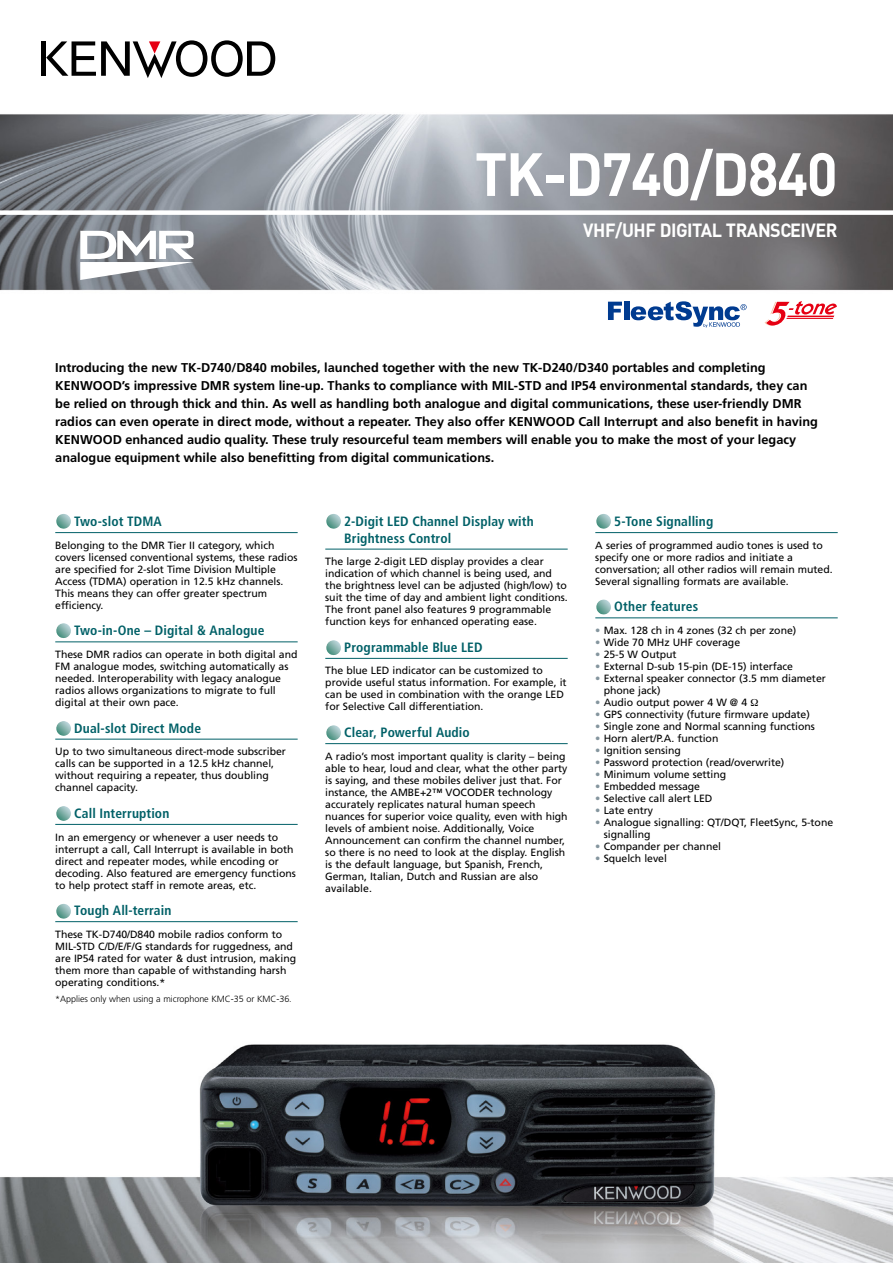
<style>
.page{position:relative;width:893px;height:1263px;background:#fff}
.page>*{position:absolute;margin:0;border:0;box-sizing:border-box;transform-origin:0 0}
.t1{font:700 60px "DIN";letter-spacing:-.025em;color:#fff;scale:.95 1}
.t2{font:700 18.9px "DIN";letter-spacing:-.025em;color:#fff;scale:.95 1}
.t3{font:700 condensed 13.5px/16.5px "Frutiger LT Com";letter-spacing:.01em;color:#006067}
.t4{font:700 12.75px/18px "Frutiger";color:#000}
.h1_b{font:10.5px/12px "Frutiger";letter-spacing:-.005em;color:#000}
.h1_b-2{font:300 9px "Frutiger";letter-spacing:-.005em;color:#000}
.s1{color:#84959e}
</style>
<div class="page">
<img style="left:0;top:55px;width:893px;height:1208px">
<div style="left:41px;top:41px;width:5px;height:35px;background:#000"></div>
<svg style="left:46px;top:40px;width:229px;height:38px"></svg>
<hr style="left:55px;top:532px;width:243px;height:1px;background:#006067">
<hr style="left:55px;top:641px;width:243px;height:1px;background:#006067">
<hr style="left:55px;top:739px;width:243px;height:1px;background:#006067">
<hr style="left:55px;top:824px;width:243px;height:1px;background:#006067">
<hr style="left:55px;top:921px;width:243px;height:1px;background:#006067">
<hr style="left:325px;top:549px;width:243px;height:1px;background:#006067">
<hr style="left:325px;top:658px;width:243px;height:1px;background:#006067">
<hr style="left:325px;top:743px;width:243px;height:1px;background:#006067">
<hr style="left:595px;top:532px;width:243px;height:1px;background:#006067">
<hr style="left:595px;top:617px;width:243px;height:1px;background:#006067">
<img style="left:56px;top:514px;width:16px;height:15px">
<img style="left:56px;top:623px;width:16px;height:15px">
<img style="left:56px;top:721px;width:16px;height:15px">
<img style="left:326px;top:725px;width:16px;height:15px">
<img style="left:326px;top:640px;width:16px;height:15px">
<img style="left:326px;top:514px;width:16px;height:15px">
<img style="left:596px;top:514px;width:16px;height:15px">
<img style="left:596px;top:599px;width:16px;height:16px">
<img style="left:56px;top:806px;width:16px;height:15px">
<img style="left:56px;top:904px;width:16px;height:15px">
<div style="left:0;top:210px;width:893px;height:5px;background:#fff"></div>
<svg style="left:80px;top:231px;width:114px;height:49px"></svg>
<svg style="left:608px;top:302px;width:14px;height:18px"></svg>
<div style="left:624px;top:302px;width:5px;height:18px;background:#003b90"></div>
<svg style="left:631px;top:301px;width:116px;height:26px"></svg>
<svg style="left:765px;top:301px;width:72px;height:25px"></svg>
<hr style="left:786px;top:318px;width:47px;height:1px;background:#e60013">
<svg style="left:751px;top:699px;width:7px;height:7px"></svg>
<p class="t1" style="left:475px;top:135px;width:383px">TK-D740/D840</p>
<p class="t2" style="left:583px;top:218px;width:269px">VHF/UHF DIGITAL TRANSCEIVER</p>
<p class="t4" style="left:55px;top:359px;width:764px">Introducing the new TK-D740/D840 mobiles, launched together with the new TK-D240/D340 portables and completing KENWOOD’s impressive DMR system line-up. Thanks to compliance with MIL-STD and IP54 environmental standards, they can be relied on through thick and thin. As well as handling both analogue and digital communications, these user-friendly DMR radios can even operate in direct mode, without a repeater. They also offer KENWOOD Call Interrupt and also benefit in having KENWOOD enhanced audio quality. These truly resourceful team members will enable you to make the most of your legacy analogue equipment while also benefitting from digital communications.</p>
<p class="t3" style="left:74px;top:513px;width:89px">Two-slot TDMA</p>
<p class="h1_b" style="left:55px;top:539px;width:244px">Belonging to the DMR Tier II category, which covers licensed conventional systems, these radios are specified for 2-slot Time Division Multiple Access (TDMA) operation in 12.5 kHz channels.<br>This means they can offer greater spectrum efficiency.</p>
<p class="t3" style="left:74px;top:622px;width:192px">Two-in-One – Digital &amp; Analogue</p>
<p class="h1_b" style="left:55px;top:648px;width:244px">These DMR radios can operate in both digital and FM analogue modes, switching automatically as needed. Interoperability with legacy analogue radios allows organizations to migrate to full digital at their own pace.</p>
<p class="t3" style="left:74px;top:720px;width:128px">Dual-slot Direct Mode</p>
<p class="h1_b" style="left:55px;top:745px;width:232px">Up to two simultaneous direct-mode subscriber calls can be supported in a 12.5 kHz channel, without requiring a repeater, thus doubling channel capacity.</p>
<p class="t3" style="left:74px;top:805px;width:97px">Call Interruption</p>
<p class="h1_b" style="left:55px;top:831px;width:242px">In an emergency or whenever a user needs to interrupt a call, Call Interrupt is available in both direct and repeater modes, while encoding or decoding. Also featured are emergency functions to help protect staff in remote areas, etc.</p>
<p class="t3" style="left:74px;top:902px;width:99px">Tough All-terrain</p>
<p class="h1_b" style="left:55px;top:928px;width:242px">These TK-D740/D840 mobile radios conform to MIL-STD C/D/E/F/G standards for ruggedness, and are IP54 rated for water &amp; dust intrusion, making them more than capable of withstanding harsh operating conditions.*</p>
<p class="h1_b-2" style="left:55px;top:994px;width:238px">*Applies only when using a microphone KMC-35 or KMC-36.</p>
<p class="t3" style="left:344px;top:513px;width:191px">2-Digit LED Channel Display with<br>Brightness Control</p>
<p class="h1_b" style="left:325px;top:555px;width:244px">The large 2-digit LED display provides a clear indication of which channel is being used, and the brightness level can be adjusted (high/low) to suit the time of day and ambient light conditions.<br>The front panel also features 9 programmable function keys for enhanced operating ease.</p>
<p class="t3" style="left:344px;top:639px;width:140px">Programmable Blue LED</p>
<p class="h1_b" style="left:325px;top:665px;width:243px">The blue LED indicator can be customized to provide useful status information. For example, it can be used in combination with the orange LED for Selective Call differentiation.</p>
<p class="t3" style="left:344px;top:724px;width:127px">Clear, Powerful Audio</p>
<p class="h1_b" style="left:325px;top:750px;width:244px">A radio’s most important quality is clarity – being able to hear, loud and clear, what the other party is saying, and these mobiles deliver just that. For instance, the AMBE+2™ VOCODER technology accurately replicates natural human speech nuances for superior voice quality, even with high levels of ambient noise. Additionally, Voice Announcement can confirm the channel number, so there is no need to look at the display. English is the default language, but Spanish, French, German, Italian, Dutch and Russian are also available.</p>
<p class="t3" style="left:614px;top:513px;width:100px">5-Tone Signalling</p>
<p class="h1_b" style="left:595px;top:539px;width:239px">A series of programmed audio tones is used to specify one or more radios and initiate a conversation; all other radios will remain muted.<br>Several signalling formats are available.</p>
<p class="t3" style="left:614px;top:598px;width:85px">Other features</p>
<p class="h1_b" style="left:595px;top:624px;width:202px"><span class="s1">•</span> Max. 128 ch in 4 zones (32 ch per zone)</p>
<p class="h1_b" style="left:595px;top:636px;width:146px"><span class="s1">•</span> Wide 70 MHz UHF coverage</p>
<p class="h1_b" style="left:595px;top:648px;width:83px"><span class="s1">•</span> 25-5 W Output</p>
<p class="h1_b" style="left:595px;top:660px;width:199px"><span class="s1">•</span> External D-sub 15-pin (DE-15) interface</p>
<p class="h1_b" style="left:604px;top:672px;width:224px;text-indent:-9px"><span class="s1">•</span> External speaker connector (3.5 mm diameter phone jack)</p>
<p class="h1_b" style="left:595px;top:696px;width:153px"><span class="s1">•</span> Audio output power 4 W @ 4</p>
<p class="h1_b" style="left:595px;top:708px;width:216px"><span class="s1">•</span> GPS connectivity (future firmware update)</p>
<p class="h1_b" style="left:595px;top:720px;width:221px"><span class="s1">•</span> Single zone and Normal scanning functions</p>
<p class="h1_b" style="left:595px;top:732px;width:125px"><span class="s1">•</span> Horn alert/P.A. function</p>
<p class="h1_b" style="left:595px;top:744px;width:87px"><span class="s1">•</span> Ignition sensing</p>
<p class="h1_b" style="left:595px;top:756px;width:191px"><span class="s1">•</span> Password protection (read/overwrite)</p>
<p class="h1_b" style="left:595px;top:768px;width:132px"><span class="s1">•</span> Minimum volume setting</p>
<p class="h1_b" style="left:595px;top:780px;width:106px"><span class="s1">•</span> Embedded message</p>
<p class="h1_b" style="left:595px;top:792px;width:119px"><span class="s1">•</span> Selective call alert LED</p>
<p class="h1_b" style="left:595px;top:804px;width:59px"><span class="s1">•</span> Late entry</p>
<p class="h1_b" style="left:604px;top:816px;width:231px;text-indent:-9px"><span class="s1">•</span> Analogue signalling: QT/DQT, FleetSync, 5-tone signalling</p>
<p class="h1_b" style="left:595px;top:840px;width:127px"><span class="s1">•</span> Compander per channel</p>
<p class="h1_b" style="left:595px;top:852px;width:73px"><span class="s1">•</span> Squelch level</p>
</div>
